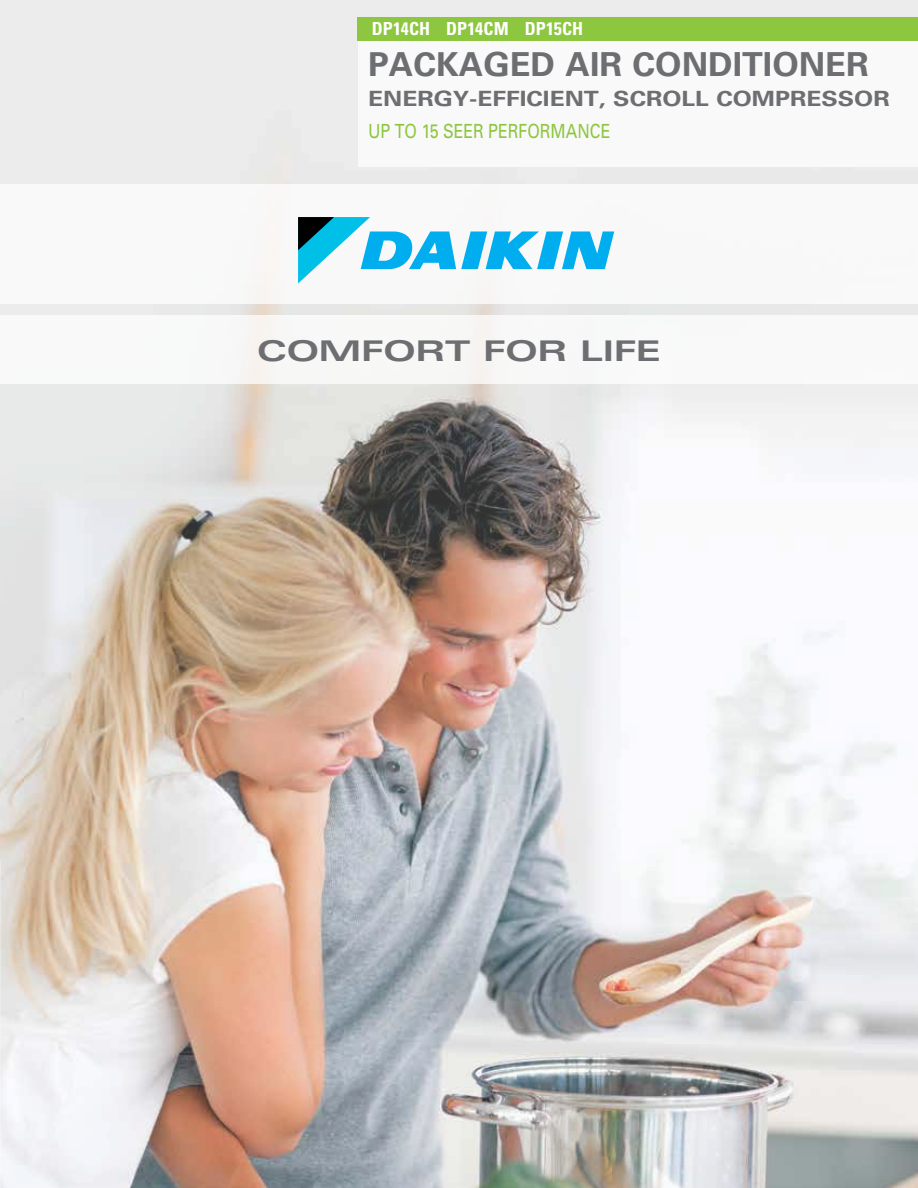
<style>
.page{position:relative;width:918px;height:1188px;background:#fff}
.page>*{position:absolute;margin:0;border:0;box-sizing:border-box;transform-origin:0 0}
.t1{font:700 33px "Univers LT Std";color:#6d6e71}
.t2{font:700 expanded 28.5px "Univers";letter-spacing:-.025em;color:#6d6e71;scale:1.2 1}
.t3{font:700 21px "Univers LT Std";color:#6d6e71;scale:1.17 1}
.t4{font:19.5px "Univers";letter-spacing:-.005em;color:#8dc63f;scale:.82 1}
.t5{font:700 condensed 18px "Univers";letter-spacing:.005em;color:#fff}
</style>
<div class="page">
<img style="left:0;top:0;width:918px;height:1188px">
<div style="left:0;top:315px;width:918px;height:68px;background:#f8f9f9"></div>
<div style="left:0;top:184px;width:918px;height:120px;background:#fff"></div>
<svg style="left:298px;top:217px;width:316px;height:67px"></svg>
<div style="left:358px;top:18px;width:560px;height:149px;background:#fff"></div>
<div style="left:358px;top:18px;width:560px;height:23px;background:#8dc63f"></div>
<p class="t5" style="left:372px;top:18px;width:213px">DP14CH DP14CM DP15CH</p>
<h1 class="t1" style="left:368px;top:45px;width:502px">PACKAGED AIR CONDITIONER</h1>
<p class="t3" style="left:368px;top:86px;width:447px">ENERGY-EFFICIENT, SCROLL COMPRESSOR</p>
<p class="t4" style="left:368px;top:119px;width:297px">UP TO 15 SEER PERFORMANCE</p>
<h2 class="t2" style="left:257px;top:335px;width:338px">COMFORT FOR LIFE</h2>
</div>
